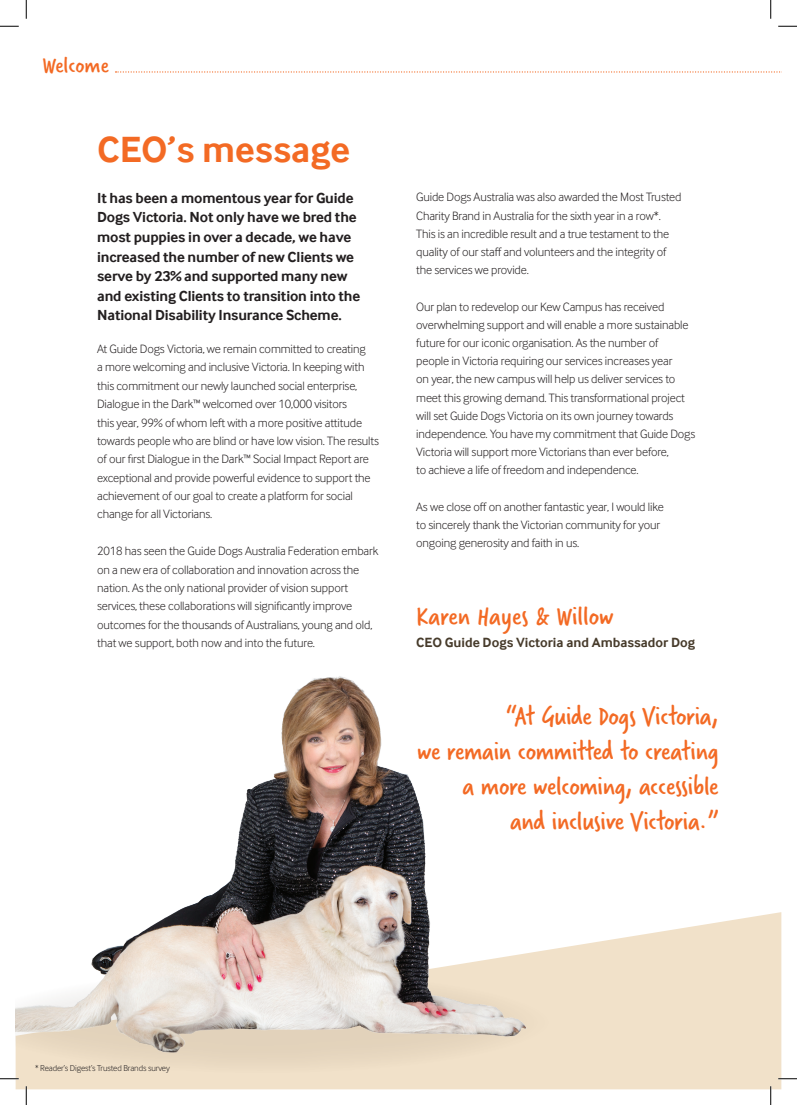
<style>
.page{position:relative;width:797px;height:1105px;background:#fff}
.page>*{position:absolute;margin:0;border:0;box-sizing:border-box;transform-origin:0 0}
.t1{font:700 37.5px "Inter Face";color:#f36a24}
.t2{font:28.75px/35px "Verveine";letter-spacing:-.01em;color:#f36a24;text-align:right}
.t3{font:25px "Verveine";color:#f36a24}
.t4{font:700 15px/19.6px "Inter Face";letter-spacing:-.01em;color:#231f20}
.t5{font:700 13.75px "Inter Face";color:#473b2b}
.t6{font:300 12.5px/18.2px "Inter Face";letter-spacing:-.01em;color:#231f20}
.t7{font:300 8.75px "Inter Face";letter-spacing:-.01em;color:#231f20}
</style>
<div class="page">
<svg style="left:548px;top:912px;width:233px;height:177px;background:#f2e4ce"></svg>
<svg style="left:115px;top:71px;width:666px;height:2px"></svg>
<img style="left:16px;top:676px;width:532px;height:413px">
<svg style="left:0;top:25px;width:19px;height:2px"></svg>
<svg style="left:778px;top:25px;width:19px;height:2px"></svg>
<svg style="left:0;top:1078px;width:19px;height:1px"></svg>
<svg style="left:778px;top:1078px;width:19px;height:1px"></svg>
<svg style="left:25px;top:0;width:2px;height:19px"></svg>
<svg style="left:25px;top:1086px;width:2px;height:19px"></svg>
<svg style="left:770px;top:0;width:1px;height:19px"></svg>
<svg style="left:770px;top:1086px;width:1px;height:19px"></svg>
<h3 class="t3" style="left:42px;top:48px;width:68px">Welcome</h3>
<h1 class="t1" style="left:97px;top:128px;width:254px">CEO’s message</h1>
<p class="t4" style="left:97px;top:189px;width:264px">It has been a momentous year for Guide Dogs Victoria. Not only have we bred the most puppies in over a decade, we have increased the number of new Clients we serve by 23% and supported many new and existing Clients to transition into the National Disability Insurance Scheme.</p>
<p class="t6" style="left:97px;top:340px;width:283px">At Guide Dogs Victoria, we remain committed to creating<br>a more welcoming and inclusive Victoria. In keeping with this commitment our newly launched social enterprise, Dialogue in the Dark™ welcomed over 10,000 visitors<br>this year, 99% of whom left with a more positive attitude towards people who are blind or have low vision. The results of our first Dialogue in the Dark™ Social Impact Report are exceptional and provide powerful evidence to support the achievement of our goal to create a platform for social change for all Victorians.</p>
<p class="t6" style="left:97px;top:542px;width:283px">2018 has seen the Guide Dogs Australia Federation embark on a new era of collaboration and innovation across the nation. As the only national provider of vision support services, these collaborations will significantly improve outcomes for the thousands of Australians, young and old, that we support, both now and into the future.</p>
<p class="t6" style="left:416px;top:188px;width:267px">Guide Dogs Australia was also awarded the Most Trusted Charity Brand in Australia for the sixth year in a row*.<br>This is an incredible result and a true testament to the quality of our staff and volunteers and the integrity of the services we provide.</p>
<p class="t6" style="left:416px;top:297px;width:280px">Our plan to redevelop our Kew Campus has received overwhelming support and will enable a more sustainable future for our iconic organisation. As the number of<br>people in Victoria requiring our services increases year<br>on year, the new campus will help us deliver services to meet this growing demand. This transformational project will set Guide Dogs Victoria on its own journey towards independence. You have my commitment that Guide Dogs Victoria will support more Victorians than ever before,<br>to achieve a life of freedom and independence.</p>
<p class="t6" style="left:416px;top:497px;width:249px">As we close off on another fantastic year, I would like to sincerely thank the Victorian community for your ongoing generosity and faith in us.</p>
<h2 class="t2" style="left:416px;top:598px;width:199px">Karen Hayes &amp; Willow</h2>
<p class="t5" style="left:416px;top:634px;width:280px">CEO Guide Dogs Victoria and Ambassador Dog</p>
<h2 class="t2" style="left:417px;top:699px;width:303px">“At Guide Dogs Victoria,<br>we remain committed to creating a more welcoming, accessible<br>and inclusive Victoria.”</h2>
<p class="t7" style="left:35px;top:1063px;width:136px">* Reader’s Digest’s Trusted Brands survey</p>
</div>
